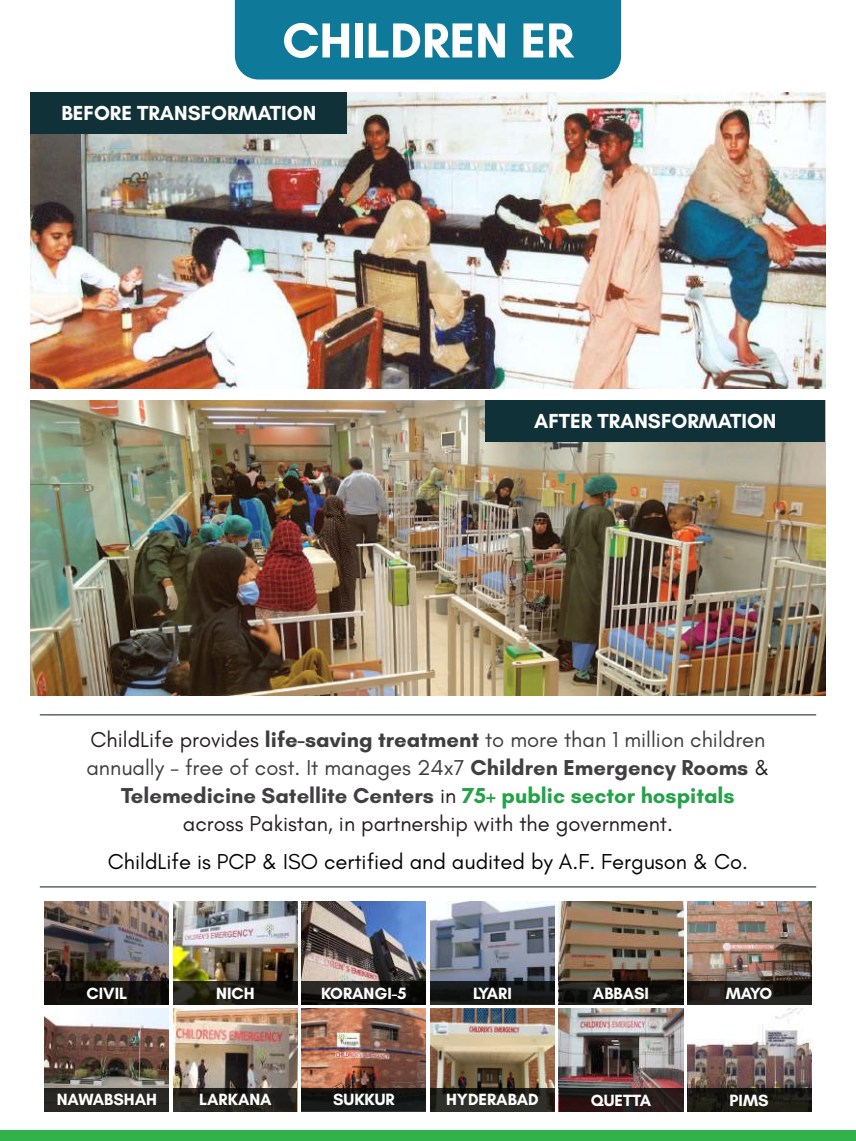
<style>
.page{position:relative;width:856px;height:1141px;background:#fff}
.page>*{position:absolute;margin:0;border:0;box-sizing:border-box;transform-origin:0 0}
.t1{font:700 50px "Glacial Indifference";color:#fff}
.t2{font:22px/28px "Glacial Indifference";color:#231f20;text-align:center}
.t3{font:22px "Glacial Indifference";color:#040503}
.t4{font:700 20.6px "Glacial Indifference";color:#fff}
.t5{font:700 16.6px "Glacial Indifference";color:#fff}
.s1{font-weight:700;color:#3e3e3f}
.s2{color:#3e3e3f}
.s3{font-weight:700;color:#413f41}
.s4{font-weight:700;color:#23a248}
.s5{color:#231f20}
</style>
<div class="page">
<div style="left:0;top:1130px;width:855px;height:10px;background:#32b24a"></div>
<div style="left:235px;top:0;width:386px;height:79px;background:#0f7999"></div>
<img style="left:31px;top:93px;width:794px;height:295px">
<div style="left:31px;top:93px;width:316px;height:41px;background:#0f3137"></div>
<img style="left:31px;top:400px;width:794px;height:296px">
<div style="left:485px;top:400px;width:340px;height:41px;background:#0f3137"></div>
<img style="left:45px;top:1008px;width:124px;height:80px">
<div style="left:45px;top:1088px;width:124px;height:23px;background:#282723"></div>
<img style="left:173px;top:1008px;width:124px;height:80px">
<svg style="left:173px;top:1088px;width:124px;height:23px;background:#23211c"></svg>
<img style="left:302px;top:1008px;width:124px;height:80px">
<div style="left:302px;top:1088px;width:124px;height:23px;background:linear-gradient(to right,#151514,#161818)"></div>
<img style="left:430px;top:1008px;width:124px;height:80px">
<svg style="left:430px;top:1088px;width:124px;height:23px;background:#262620"></svg>
<img style="left:559px;top:1008px;width:124px;height:80px">
<svg style="left:559px;top:1088px;width:124px;height:23px;background:#241817"></svg>
<img style="left:45px;top:901px;width:124px;height:80px">
<div style="left:45px;top:981px;width:124px;height:23px;background:#110e0c"></div>
<img style="left:173px;top:901px;width:124px;height:80px">
<svg style="left:173px;top:981px;width:124px;height:23px;background:#1d1b13"></svg>
<img style="left:302px;top:901px;width:124px;height:80px">
<svg style="left:302px;top:981px;width:124px;height:23px;background:#191815"></svg>
<img style="left:430px;top:901px;width:124px;height:80px">
<div style="left:430px;top:981px;width:124px;height:23px;background:linear-gradient(to right,#131616,#141616)"></div>
<img style="left:559px;top:901px;width:124px;height:80px">
<svg style="left:559px;top:981px;width:124px;height:23px;background:#161612"></svg>
<img style="left:687px;top:1008px;width:124px;height:80px">
<svg style="left:687px;top:1088px;width:124px;height:23px;background:#1b1a14"></svg>
<img style="left:687px;top:901px;width:124px;height:80px">
<svg style="left:687px;top:981px;width:124px;height:23px;background:#1e1b19"></svg>
<hr style="left:40px;top:886px;width:776px;height:1px;background:#071c1f">
<hr style="left:40px;top:714px;width:776px;height:1px;background:#071c1f">
<h1 class="t1" style="left:282px;top:9px;width:293px">CHILDREN ER</h1>
<p class="t4" style="left:61px;top:101px;width:256px">BEFORE TRANSFORMATION</p>
<p class="t4" style="left:534px;top:408px;width:244px">AFTER TRANSFORMATION</p>
<p class="t2" style="left:86px;top:725px;width:684px">ChildLife provides <span class="s1">life-saving treatment</span> <span class="s2">to more than 1 million children annually - free of cost. It manages 24x7</span> <span class="s3">Children Emergency Rooms</span> &amp; <span class="s3">Telemedicine Satellite Centers</span> in <span class="s4">75+ public sector hospitals<br></span>across Pakistan, in partnership with the government.</p>
<p class="t3" style="left:108px;top:849px;width:641px">ChildLife is PCP &amp; ISO certified and audited by A.F. Ferguson &amp; Co<span class="s5">.</span></p>
<p class="t5" style="left:86px;top:982px;width:42px">CIVIL</p>
<p class="t5" style="left:216px;top:982px;width:40px">NICH</p>
<p class="t5" style="left:321px;top:982px;width:87px">KORANGI-5</p>
<p class="t5" style="left:473px;top:982px;width:40px">LYARI</p>
<p class="t5" style="left:593px;top:982px;width:58px">ABBASI</p>
<p class="t5" style="left:57px;top:1089px;width:102px">NAWABSHAH</p>
<p class="t5" style="left:199px;top:1089px;width:74px">LARKANA</p>
<p class="t5" style="left:333px;top:1089px;width:63px">SUKKUR</p>
<p class="t5" style="left:446px;top:1089px;width:94px">HYDERABAD</p>
<p class="t5" style="left:590px;top:1089px;width:62px">QUETTA</p>
<p class="t5" style="left:725px;top:982px;width:48px">MAYO</p>
<p class="t5" style="left:729px;top:1089px;width:40px">PIMS</p>
</div>
